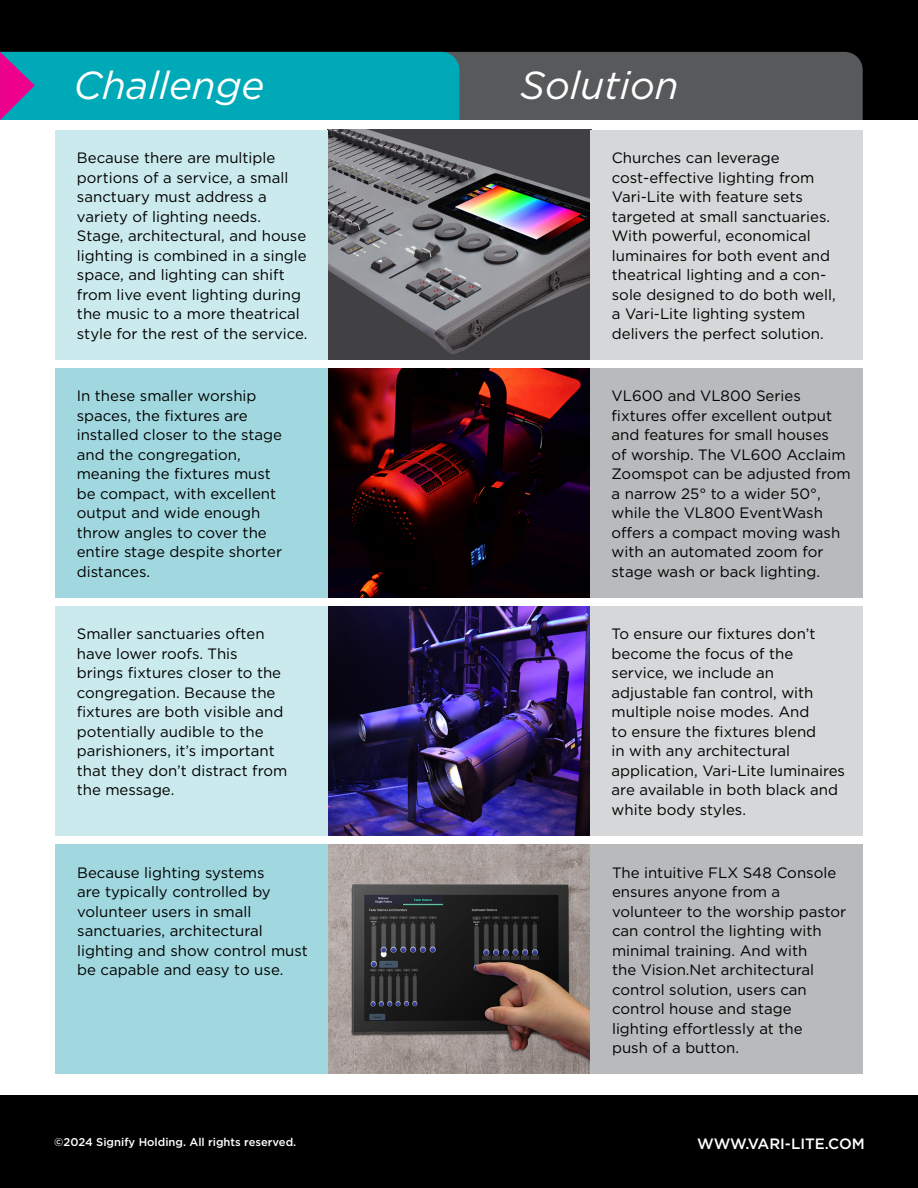
<style>
.page{position:relative;width:918px;height:1188px;background:#fff}
.page>*{position:absolute;margin:0;border:0;box-sizing:border-box;transform-origin:0 0}
.t1{font:italic 39px "Gotham";color:#fff}
.t2{font:15px/19.5px "Gotham";color:#000}
.t3{font:500 15px "Gotham";color:#fff}
.t4{font:500 11.25px "Gotham";color:#fff}
</style>
<div class="page">
<div style="left:0;top:0;width:918px;height:120px;background:#000"></div>
<div style="left:459px;top:52px;width:404px;height:68px;background:#58595b"></div>
<div style="left:0;top:52px;width:459px;height:68px;background:#00a9b7"></div>
<img style="left:328px;top:130px;width:263px;height:230px">
<img style="left:328px;top:368px;width:263px;height:230px">
<img style="left:327px;top:606px;width:263px;height:230px">
<img style="left:327px;top:844px;width:263px;height:230px">
<div style="left:0;top:1096px;width:918px;height:92px;background:#000"></div>
<div style="left:56px;top:130px;width:272px;height:230px;background:#cbeaed"></div>
<div style="left:56px;top:368px;width:272px;height:230px;background:#a1d8df"></div>
<div style="left:55px;top:606px;width:272px;height:230px;background:#cbeaed"></div>
<div style="left:55px;top:844px;width:272px;height:230px;background:#a1d8df"></div>
<div style="left:591px;top:130px;width:272px;height:230px;background:#d5d7d8"></div>
<div style="left:591px;top:368px;width:272px;height:230px;background:#b8babc"></div>
<div style="left:590px;top:606px;width:272px;height:230px;background:#d5d7d8"></div>
<div style="left:590px;top:844px;width:272px;height:230px;background:#b8babc"></div>
<h1 class="t1" style="left:73px;top:60px;width:193px">Challenge</h1>
<h1 class="t1" style="left:520px;top:60px;width:160px">Solution</h1>
<p class="t2" style="left:77px;top:148px;width:232px">Because there are multiple portions of a service, a small sanctuary must address a variety of lighting needs.<br>Stage, architectural, and house lighting is combined in a single space, and lighting can shift from live event lighting during the music to a more theatrical style for the rest of the service.</p>
<p class="t2" style="left:612px;top:148px;width:225px">Churches can leverage cost-effective lighting from<br>Vari-Lite with feature sets targeted at small sanctuaries.<br>With powerful, economical luminaires for both event and theatrical lighting and a con&shy;sole designed to do both well, a Vari-Lite lighting system delivers the perfect solution.</p>
<p class="t2" style="left:77px;top:386px;width:207px">In these smaller worship spaces, the fixtures are installed closer to the stage and the congregation, meaning the fixtures must be compact, with excellent output and wide enough throw angles to cover the entire stage despite shorter distances.</p>
<p class="t2" style="left:612px;top:386px;width:241px">VL600 and VL800 Series fixtures offer excellent output and features for small houses<br>of worship. The VL600 Acclaim<br>Zoomspot can be adjusted from a narrow 25° to a wider 50°, while the VL800 EventWash offers a compact moving wash with an automated zoom for stage wash or back lighting.</p>
<p class="t2" style="left:77px;top:624px;width:212px">Smaller sanctuaries often have lower roofs. This brings fixtures closer to the congregation. Because the fixtures are both visible and potentially audible to the parishioners, it’s important that they don’t distract from the message.</p>
<p class="t2" style="left:612px;top:624px;width:235px">To ensure our fixtures don’t become the focus of the service, we include an adjustable fan control, with multiple noise modes. And<br>to ensure the fixtures blend<br>in with any architectural application, Vari-Lite luminaires are available in both black and white body styles.</p>
<p class="t2" style="left:77px;top:862px;width:232px">Because lighting systems<br>are typically controlled by volunteer users in small sanctuaries, architectural lighting and show control must be capable and easy to use.</p>
<p class="t2" style="left:612px;top:862px;width:236px">The intuitive FLX S48 Console ensures anyone from a volunteer to the worship pastor can control the lighting with minimal training. And with<br>the Vision.Net architectural control solution, users can control house and stage lighting effortlessly at the<br>push of a button.</p>
<p class="t4" style="left:54px;top:1134px;width:244px">©2024 Signify Holding. All rights reserved.</p>
<p class="t3" style="left:697px;top:1134px;width:169px">WWW.VARI-LITE.COM</p>
</div>
